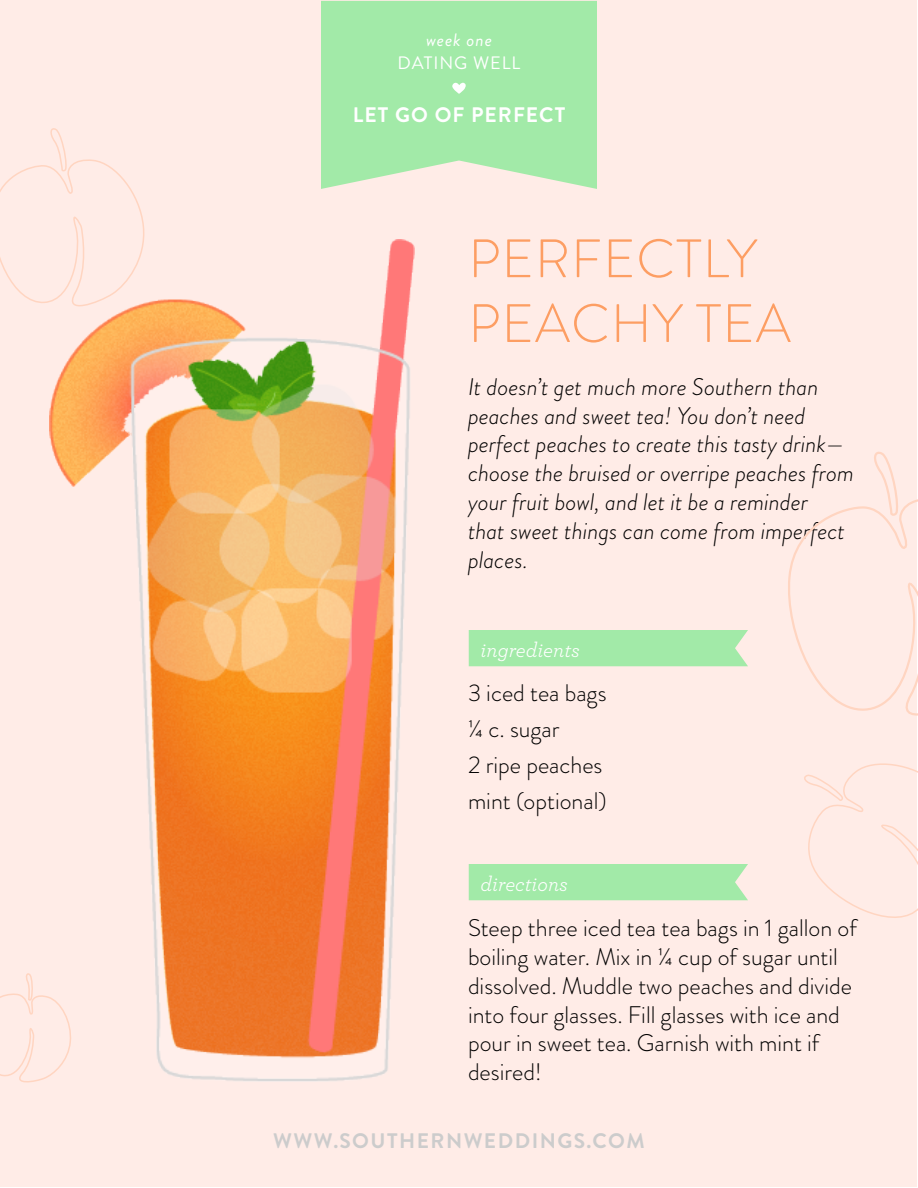
<style>
.page{position:relative;width:918px;height:1188px;background:#fff}
.page>*{position:absolute;margin:0;border:0;box-sizing:border-box;transform-origin:0 0}
.t1{font:300 54px/64.8px "Brandon Grotesque";letter-spacing:.02em;color:#fd9e63}
.t2{font:300 24px/28.8px "Brandon Grotesque";color:#000}
.t3{font:italic 300 24px/28.8px "Brandon Grotesque";color:#000}
.t4{font:700 21px "Brandon Grotesque";letter-spacing:.07em;color:#ccc}
.t5{font:italic 21px "Archer";color:#fff}
.t6{font:700 21px "Brandon Grotesque";letter-spacing:.05em;color:#fff}
.t7{font:18px "Brandon Grotesque";letter-spacing:.05em;color:#fff}
.t8{font:italic 18px "Brandon Grotesque";letter-spacing:.05em;color:#fff}
</style>
<div class="page">
<div style="left:1px;top:1px;width:916px;height:1186px;background:#ffece7"></div>
<div style="left:469px;top:630px;width:279px;height:36px;background:#a2eaa8"></div>
<div style="left:469px;top:864px;width:279px;height:36px;background:#a2eaa8"></div>
<img style="left:49px;top:239px;width:366px;height:843px">
<svg style="left:0;top:127px;width:147px;height:191px"></svg>
<svg style="left:788px;top:451px;width:130px;height:265px"></svg>
<svg style="left:804px;top:763px;width:114px;height:155px"></svg>
<svg style="left:0;top:972px;width:74px;height:116px"></svg>
<svg style="left:321px;top:1px;width:276px;height:188px;background:#a9eaac"></svg>
<svg style="left:452px;top:82px;width:14px;height:12px"></svg>
<p class="t8" style="left:426px;top:27px;width:67px">week one</p>
<p class="t7" style="left:398px;top:51px;width:124px">DATING WELL</p>
<p class="t6" style="left:353px;top:100px;width:214px">LET GO OF PERFECT</p>
<h1 class="t1" style="left:468px;top:226px;width:324px">PERFECTLY<br>PEACHY TEA</h1>
<p class="t3" style="left:468px;top:372px;width:387px">It doesn’t get much more Southern than peaches and sweet tea! You don’t need perfect peaches to create this tasty drink— choose the bruised or overripe peaches from your fruit bowl, and let it be a reminder<br>that sweet things can come from imperfect places.</p>
<p class="t5" style="left:481px;top:635px;width:101px">ingredients</p>
<p class="t2" style="left:468px;top:675px;width:140px;line-height:36px">3 iced tea bags ¼ c. sugar<br>2 ripe peaches mint (optional)</p>
<p class="t5" style="left:481px;top:869px;width:89px">directions</p>
<p class="t2" style="left:468px;top:914px;width:390px">Steep three iced tea tea bags in 1 gallon of boiling water. Mix in ¼ cup of sugar until dissolved. Muddle two peaches and divide into four glasses. Fill glasses with ice and pour in sweet tea. Garnish with mint if desired!</p>
<p class="t4" style="left:273px;top:1126px;width:373px">WWW.SOUTHERNWEDDINGS.COM</p>
</div>
